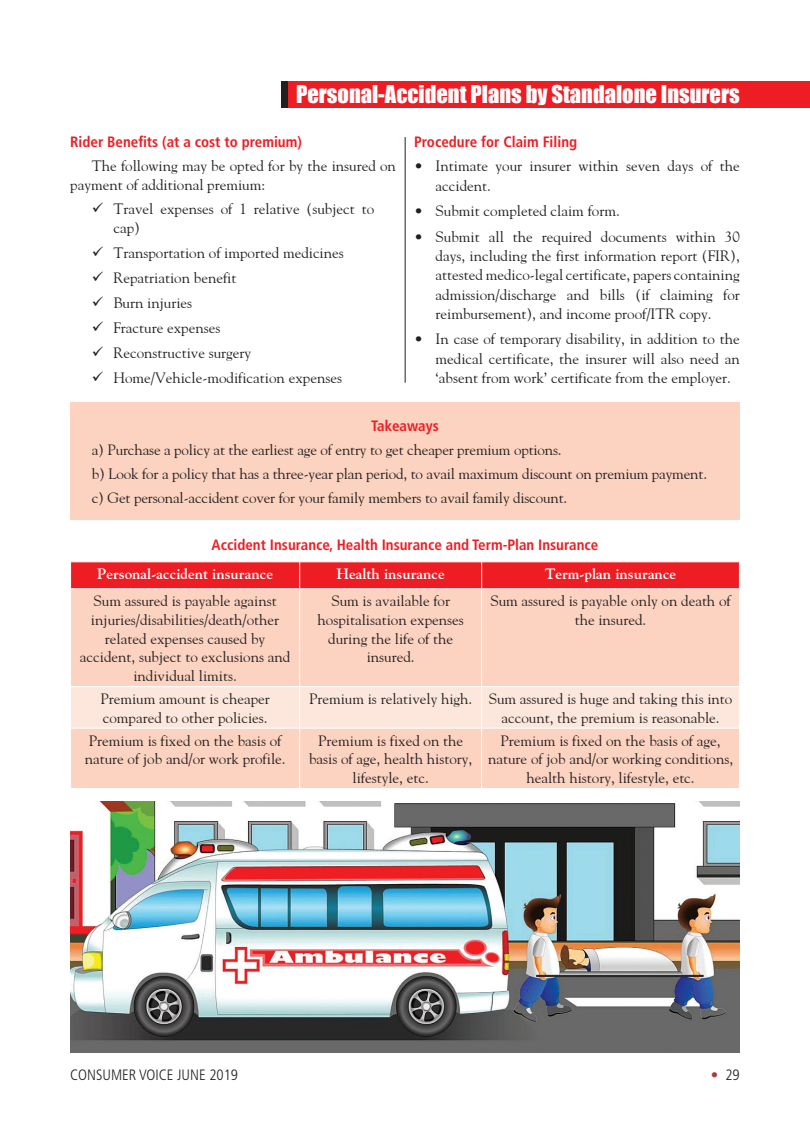
<style>
.page{position:relative;width:810px;height:1134px;background:#fff}
.page>*{position:absolute;margin:0;border:0;box-sizing:border-box;transform-origin:0 0}
.t1{font:22.5px "Impact";color:#fff}
.t2{font:15px/18.8px "Gaudiya";color:#231f20}
.t3{font:700 condensed 15px "Frutiger";color:#ee1d23}
.t4{font:700 15px "Gaudiya";color:#fff}
.t5{font:300 condensed 15px "Frutiger";color:#231f20}
.s1{color:#ad3d3c}
</style>
<div class="page">
<div style="left:70px;top:402px;width:670px;height:118px;background:#fcd2c0"></div>
<div style="left:71px;top:589px;width:668px;height:199px;background:#fcd2c0"></div>
<div style="left:71px;top:687px;width:668px;height:41px;background:#fde7dc"></div>
<div style="left:70px;top:562px;width:670px;height:26px;background:#ee1d23"></div>
<hr style="left:299px;top:589px;width:1px;height:97px;background:#fff">
<hr style="left:481px;top:589px;width:1px;height:97px;background:#fff">
<hr style="left:70px;top:686px;width:230px;height:1px;background:#fff">
<hr style="left:300px;top:686px;width:182px;height:1px;background:#fff">
<hr style="left:299px;top:687px;width:1px;height:41px;background:#fff">
<hr style="left:482px;top:686px;width:258px;height:1px;background:#fff">
<hr style="left:481px;top:687px;width:1px;height:41px;background:#fff">
<hr style="left:70px;top:728px;width:230px;height:1px;background:#fff">
<hr style="left:300px;top:728px;width:182px;height:1px;background:#fff">
<hr style="left:299px;top:729px;width:1px;height:59px;background:#fff">
<hr style="left:482px;top:728px;width:258px;height:1px;background:#fff">
<hr style="left:481px;top:729px;width:1px;height:59px;background:#fff">
<hr style="left:405px;top:137px;width:1px;height:246px;background:#231f20">
<img style="left:70px;top:801px;width:670px;height:252px">
<div style="left:284px;top:81px;width:526px;height:27px;background:#ee1d23"></div>
<div style="left:281px;top:81px;width:6px;height:27px;background:#231f20"></div>
<h1 class="t1" style="left:296px;top:77px;width:445px">Personal-Accident Plans by Standalone Insurers</h1>
<h1 class="t1" style="left:296px;top:77px;width:107px">In the News</h1>
<p class="t3" style="left:70px;top:133px;width:233px">Rider Benefits (at a cost to premium)</p>
<p class="t2" style="left:70px;top:156px;width:327px;text-indent:22px">The following may be opted for by the insured on payment of additional premium:</p>
<p class="t2" style="left:113px;top:199px;width:263px;text-indent:-22px">✓ Travel expenses of 1 relative (subject to cap)</p>
<p class="t2" style="left:92px;top:243px;width:253px">✓ Transportation of imported medicines</p>
<p class="t2" style="left:92px;top:268px;width:146px">✓ Repatriation benefit</p>
<p class="t2" style="left:92px;top:293px;width:102px">✓ Burn injuries</p>
<p class="t2" style="left:92px;top:318px;width:130px">✓ Fracture expenses</p>
<p class="t2" style="left:92px;top:343px;width:161px">✓ Reconstructive surgery</p>
<p class="t2" style="left:92px;top:368px;width:252px">✓ Home/Vehicle-modification expenses</p>
<p class="t3" style="left:414px;top:133px;width:165px">Procedure for Claim Filing</p>
<p class="t2" style="left:436px;top:156px;width:306px;line-height:19.2px;text-indent:-22px">• Intimate your insurer within seven days of the accident.</p>
<p class="t2" style="left:414px;top:201px;width:207px">• Submit completed claim form.</p>
<p class="t2" style="left:436px;top:227px;width:306px;line-height:19.2px;text-align:justify;text-indent:-22px">• Submit all the required documents within 30 days, including the first information report (FIR), attested medico-legal certificate, papers containing admission/discharge and bills (if claiming for reimbursement), and income proof/ITR copy.</p>
<p class="t2" style="left:436px;top:329px;width:306px;line-height:19.2px;text-align:justify;text-indent:-22px">• In case of temporary disability, in addition to the medical certificate, the insurer will also need an ‘absent from work’ certificate from the employer.</p>
<p class="t3" style="left:371px;top:417px;width:69px">Takeaways</p>
<p class="t2" style="left:92px;top:437px;width:617px;line-height:24.2px">a) Purchase a policy at the earliest age of entry to get cheaper premium options.<br>b) Look for a policy that has a three-year plan period, to avail maximum discount on premium payment. c) Get personal-accident cover for your family members to avail family discount.</p>
<p class="t3" style="left:212px;top:536px;width:388px">Accident Insurance, Health Insurance and Term-Plan Insurance</p>
<p class="t4" style="left:97px;top:565px;width:177px">Personal-accident insurance</p>
<p class="t4" style="left:337px;top:565px;width:110px">Health insurance</p>
<p class="t4" style="left:545px;top:565px;width:133px">Term-plan insurance</p>
<p class="t2" style="left:80px;top:591px;width:212px;text-align:center">Sum assured is payable against injuries/disabilities/death/other related expenses caused by accident, subject to exclusions and individual limits.</p>
<p class="t2" style="left:318px;top:591px;width:148px;text-align:center">Sum is available for hospitalisation expenses during the life of the insured.</p>
<p class="t2" style="left:490px;top:591px;width:242px;text-align:center">Sum assured is payable only on death of the insured.</p>
<p class="t2" style="left:100px;top:689px;width:171px">Premium amount is cheaper compared to other policies.</p>
<p class="t2" style="left:501px;top:689px;width:232px;text-indent:-192px">Premium is relatively high. Sum assured is huge and taking this into account, the premium is reasonable.</p>
<p class="t2" style="left:85px;top:731px;width:202px">Premium is fixed on the basis of nature of job and/or work profile.</p>
<p class="t2" style="left:309px;top:731px;width:165px;text-align:center">Premium is fixed on the basis of age, health history, lifestyle, etc.</p>
<p class="t2" style="left:488px;top:731px;width:246px;text-align:center">Premium is fixed on the basis of age, nature of job and/or working conditions, health history, lifestyle, etc.</p>
<p class="t5" style="left:70px;top:1066px;width:120px">CONSUMER VOICE JUNE</p>
<p class="t5" style="left:209px;top:1066px;width:30px">2019</p>
<p class="t5" style="left:711px;top:1066px;width:31px"><span class="s1">•</span> 29</p>
</div>
